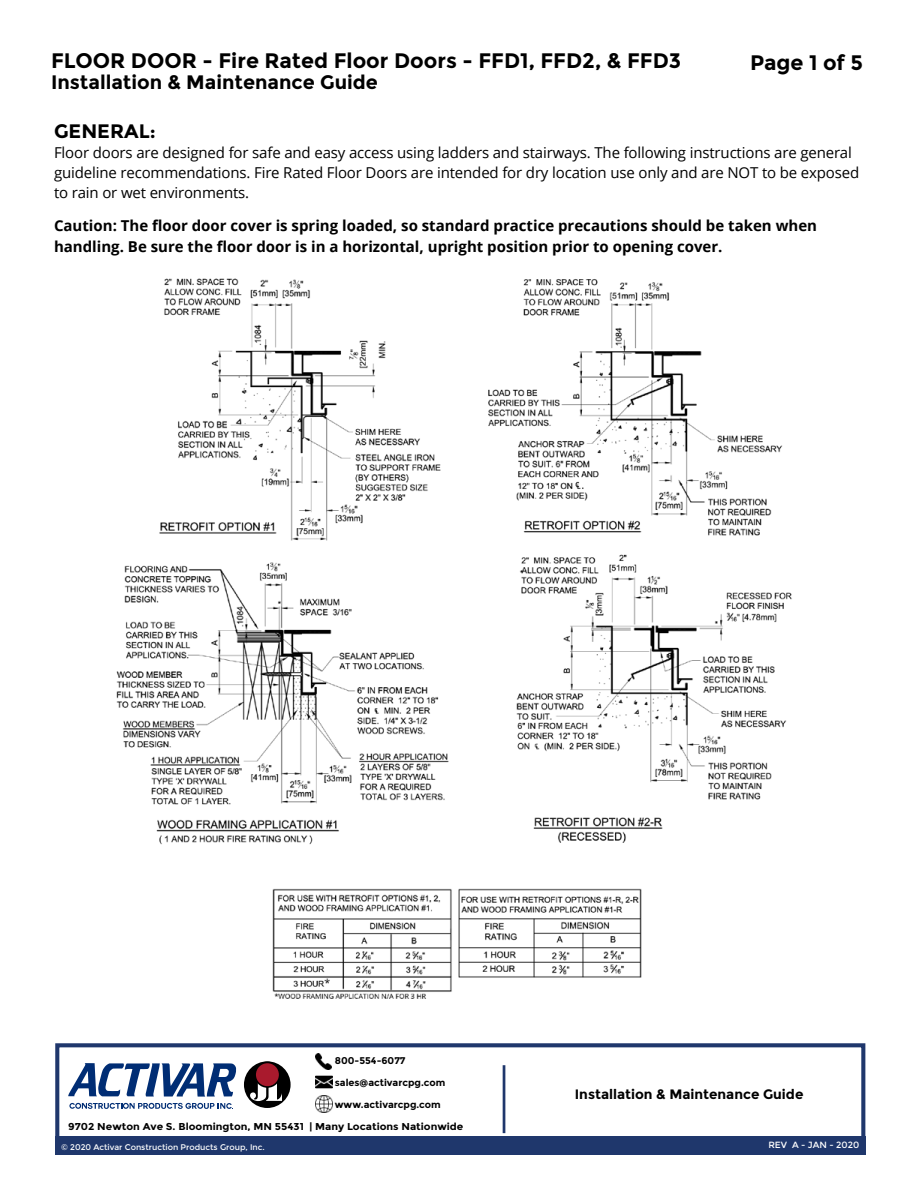
<style>
.page{position:relative;width:918px;height:1188px;background:#fff}
.page>*{position:absolute;margin:0;border:0;box-sizing:border-box;transform-origin:0 0}
.t1{font:700 21px "Montserrat";color:#000}
.Section_Titles{font:700 19.5px "Montserrat";color:#000}
.t2{font:15px/20.2px "Open Sans";letter-spacing:-.01em;color:#000}
.Notes{font:700 15px/20.2px "Open Sans";color:#000}
.t3{font:700 13.65px "Montserrat";color:#000}
.t4{font:700 10.05px "Montserrat";color:#000;scale:1.05 1}
.t5{font:700 9.75px "Montserrat";color:#000}
.t6{font:9px "Montserrat";color:#fff}
.t7{font:8.25px "Montserrat";color:#fff}
</style>
<div class="page">
<div style="left:55px;top:1043px;width:810px;height:109px;border:4px solid #1f376c"></div>
<div style="left:55px;top:1136px;width:810px;height:19px;background:#1f376c"></div>
<hr style="left:503px;top:1065px;width:2px;height:68px;background:#1f376c">
<img style="left:316px;top:1054px;width:16px;height:16px">
<img style="left:315px;top:1075px;width:17px;height:14px">
<img style="left:316px;top:1096px;width:16px;height:16px">
<svg style="left:69px;top:1103px;width:164px;height:6px"></svg>
<svg style="left:68px;top:1063px;width:168px;height:34px"></svg>
<svg style="left:244px;top:1061px;width:47px;height:47px"></svg>
<svg style="left:254px;top:1062px;width:27px;height:26px"></svg>
<div style="left:256px;top:1063px;width:23px;height:23px;background:#a91a2d;border-radius:50%"></div>
<img style="left:116px;top:278px;width:676px;height:721px">
<h1 class="t1" style="left:51px;top:48px;width:632px">FLOOR DOOR - Fire Rated Floor Doors - FFD1, FFD2, &amp; FFD3</h1>
<h2 class="Section_Titles" style="left:51px;top:70px;width:328px">Installation &amp; Maintenance Guide</h2>
<h1 class="t1" style="left:750px;top:50px;width:114px">Page 1 of 5</h1>
<p class="Section_Titles" style="left:54px;top:119px;width:103px">GENERAL:</p>
<p class="t2" style="left:54px;top:142px;width:807px">Floor doors are designed for safe and easy access using ladders and stairways. The following instructions are general guideline recommendations. Fire Rated Floor Doors are intended for dry location use only and are NOT to be exposed to rain or wet environments.</p>
<p class="Notes" style="left:54px;top:215px;width:765px">Caution: The floor door cover is spring loaded, so standard practice precautions should be taken when handling. Be sure the floor door is in a horizontal, upright position prior to opening cover.</p>
<p class="t5" style="left:335px;top:1055px;width:72px">800-554-6077</p>
<p class="t5" style="left:335px;top:1077px;width:112px">sales@activarcpg.com</p>
<p class="t5" style="left:335px;top:1099px;width:107px">www.activarcpg.com</p>
<p class="t4" style="left:68px;top:1120px;width:378px">9702 Newton Ave S. Bloomington, MN 55431 | Many Locations Nationwide</p>
<p class="t7" style="left:61px;top:1142px;width:205px">© 2020 Activar Construction Products Group, Inc.</p>
<p class="t3" style="left:575px;top:1086px;width:230px">Installation &amp; Maintenance Guide</p>
<p class="t6" style="left:768px;top:1140px;width:92px">REV A - JAN - 2020</p>
</div>
